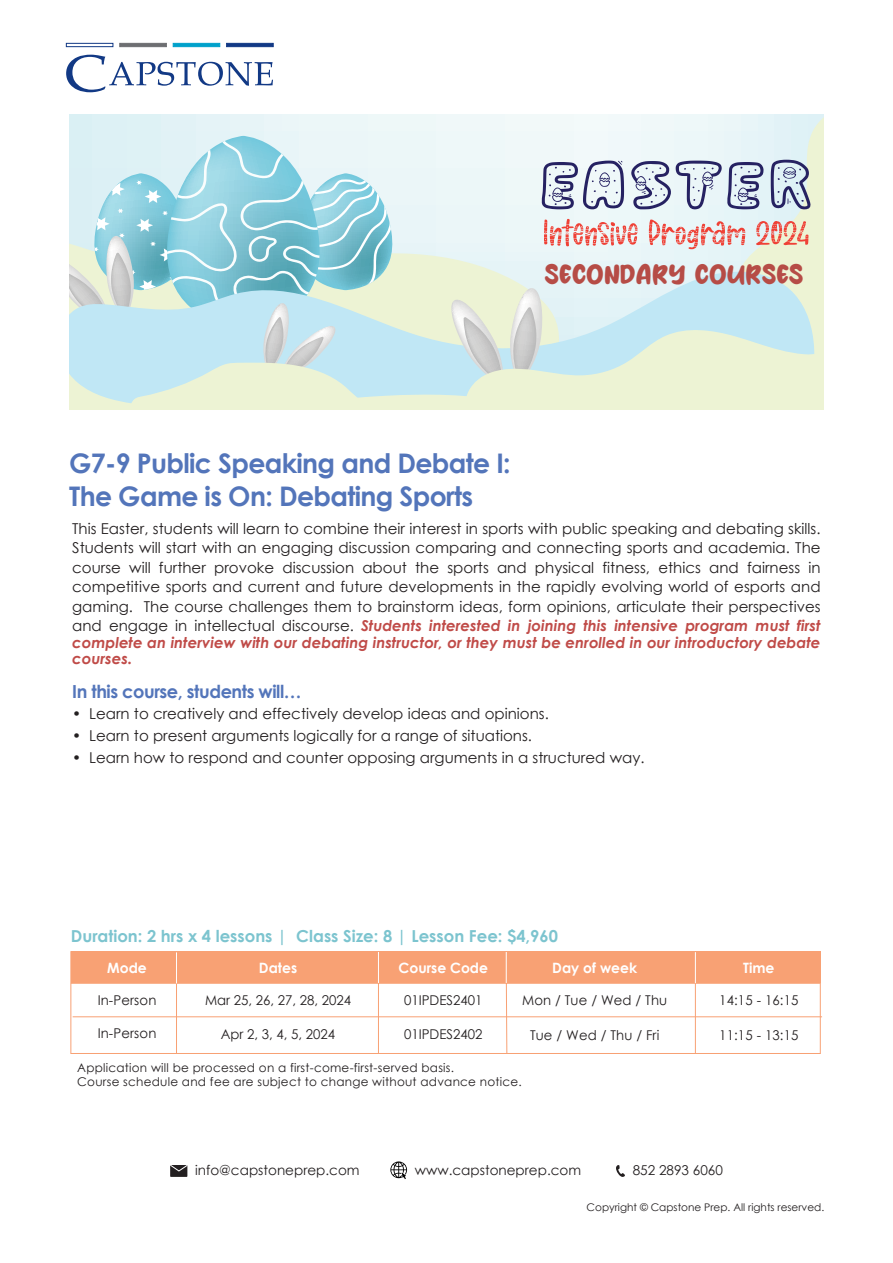
<style>
.page{position:relative;width:893px;height:1263px;background:#fff}
.page>*{position:absolute;margin:0;border:0;box-sizing:border-box;transform-origin:0 0}
.t1{font:700 27px/32.4px "Century Gothic";letter-spacing:-.025em;color:#5375ba}
.t2{font:25.5px "Coffee Extra";color:#b64c46;scale:1.05 1}
.t3{font:700 18px "Century Gothic";letter-spacing:-.025em;color:#5375ba}
.t4{font:700 16.5px "Century Gothic";color:#7cc4cf}
.t5{font:15px/19.5px "Century Gothic";color:#231f20;text-align:justify}
.t6{font:italic 700 15px/16.5px "Century Gothic";color:#c04b48}
.t7{font:700 14.25px "Century Gothic";color:#fff}
.t8{font:13.5px "Century Gothic";color:#231f20}
.t9{font:12px/14.4px "Century Gothic";letter-spacing:.02em;color:#231f20}
.t10{font:10.5px "Century Gothic";color:#231f20}
.s1{font-weight:700;font-style:italic;color:#c04b48}
</style>
<div class="page">
<div style="left:71px;top:952px;width:749px;height:31px;background:#f8a174"></div>
<div style="left:70px;top:951px;width:751px;height:103px;border:1px solid #f8a174"></div>
<hr style="left:71px;top:983px;width:749px;height:1px;background:#f8a174">
<hr style="left:378px;top:952px;width:1px;height:102px;background:#f8a174">
<hr style="left:695px;top:975px;width:1px;height:79px;background:#f8a174">
<hr style="left:73px;top:1016px;width:749px;height:1px;background:#f8a174">
<svg style="left:505px;top:974px;width:3px;height:80px"></svg>
<hr style="left:176px;top:953px;width:1px;height:101px;background:#f8a174">
<hr style="left:176px;top:952px;width:1px;height:31px;background:#fff">
<hr style="left:378px;top:952px;width:1px;height:31px;background:#fff">
<hr style="left:506px;top:952px;width:1px;height:31px;background:#fff">
<hr style="left:695px;top:952px;width:1px;height:31px;background:#fff">
<svg style="left:66px;top:43px;width:47px;height:4px"></svg>
<svg style="left:66px;top:55px;width:207px;height:37px"></svg>
<hr style="left:120px;top:43px;width:47px;height:4px;background:#6d6e71">
<div style="left:173px;top:43px;width:47px;height:4px;background:#00a1cb;border:1px solid #00a1cb"></div>
<div style="left:226px;top:43px;width:47px;height:4px;background:#123985;border:1px solid #123985"></div>
<svg style="left:616px;top:1165px;width:9px;height:12px"></svg>
<div style="left:170px;top:1165px;width:17px;height:12px;background:#231f20"></div>
<svg style="left:170px;top:1165px;width:18px;height:7px"></svg>
<svg style="left:390px;top:1161px;width:17px;height:18px"></svg>
<svg style="left:69px;top:115px;width:382px;height:121px;background:#e8f5f7"></svg>
<svg style="left:393px;top:236px;width:58px;height:34px;background:#eaf3e7"></svg>
<svg style="left:393px;top:270px;width:58px;height:139px;background:#d9ede1"></svg>
<svg style="left:69px;top:136px;width:324px;height:273px;background:#b9dfe4"></svg>
<svg style="left:451px;top:115px;width:373px;height:294px;background:#dde7e3"></svg>
<h2 class="t2" style="left:544px;top:263px;width:248px">SECONDARY COURSES</h2>
<h1 class="t1" style="left:69px;top:446px;width:443px">G7-9 Public Speaking and Debate I:<br>The Game is On: Debating Sports</h1>
<p class="t5" style="left:72px;top:518px;width:750px">This Easter, students will learn to combine their interest in sports with public speaking and debating skills.<br>Students will start with an engaging discussion comparing and connecting sports and academia. The course will further provoke discussion about the sports and physical fitness, ethics and fairness in competitive sports and current and future developments in the rapidly evolving world of esports and gaming. The course challenges them to brainstorm ideas, form opinions, articulate their perspectives and engage in intellectual discourse. <span class="s1">Students interested in joining this intensive program must first</span></p>
<p class="t6" style="left:72px;top:633px;width:750px">complete an interview with our debating instructor, or they must be enrolled in our introductory debate courses.</p>
<p class="t3" style="left:72px;top:678px;width:231px">In this course, students will…</p>
<p class="t5" style="left:72px;top:704px;width:478px">• Learn to creatively and effectively develop ideas and opinions.</p>
<p class="t5" style="left:72px;top:726px;width:461px">• Learn to present arguments logically for a range of situations.</p>
<p class="t5" style="left:72px;top:747px;width:574px">• Learn how to respond and counter opposing arguments in a structured way.</p>
<p class="t4" style="left:71px;top:923px;width:489px">Duration: 2 hrs x 4 lessons | Class Size: 8 | Lesson Fee: $4,960</p>
<p class="t7" style="left:107px;top:957px;width:41px">Mode</p>
<p class="t8" style="left:98px;top:991px;width:60px">In-Person</p>
<p class="t8" style="left:98px;top:1024px;width:60px">In-Person</p>
<p class="t7" style="left:552px;top:957px;width:86px">Day of week</p>
<p class="t8" style="left:522px;top:991px;width:147px">Mon / Tue / Wed / Thu</p>
<p class="t8" style="left:530px;top:1025px;width:131px">Tue / Wed / Thu / Fri</p>
<p class="t7" style="left:399px;top:957px;width:91px">Course Code</p>
<p class="t8" style="left:404px;top:990px;width:80px">01IPDES2401</p>
<p class="t8" style="left:404px;top:1025px;width:80px">01IPDES2402</p>
<p class="t7" style="left:259px;top:957px;width:40px">Dates</p>
<p class="t8" style="left:205px;top:990px;width:147px">Mar 25, 26, 27, 28, 2024</p>
<p class="t8" style="left:221px;top:1025px;width:116px">Apr 2, 3, 4, 5, 2024</p>
<p class="t9" style="left:77px;top:1060px;width:446px">Application will be processed on a first-come-first-served basis.<br>Course schedule and fee are subject to change without advance notice.</p>
<p class="t7" style="left:743px;top:957px;width:33px">Time</p>
<p class="t8" style="left:719px;top:991px;width:81px">14:15 - 16:15</p>
<p class="t8" style="left:719px;top:1025px;width:81px">11:15 - 13:15</p>
<p class="t8" style="left:195px;top:1160px;width:166px">info@capstoneprep.com</p>
<p class="t8" style="left:415px;top:1160px;width:168px">www.capstoneprep.com</p>
<p class="t8" style="left:633px;top:1160px;width:92px">852 2893 6060</p>
<p class="t10" style="left:587px;top:1200px;width:239px">Copyright © Capstone Prep. All rights reserved.</p>
</div>
